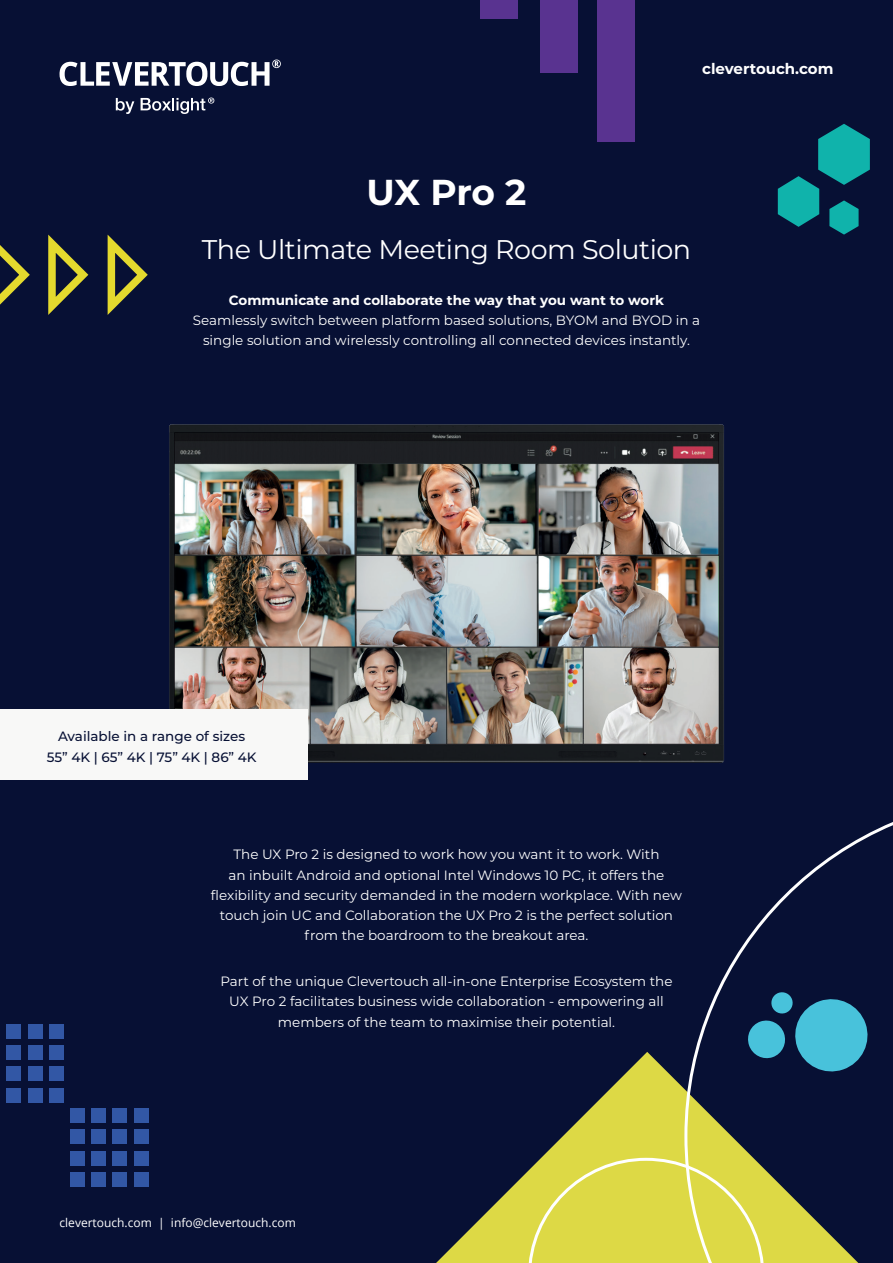
<style>
.page{position:relative;width:893px;height:1263px;background:#071034}
.page>*{position:absolute;margin:0;border:0;box-sizing:border-box;transform-origin:0 0}
.t1{font:700 36px "Montserrat";color:#fff}
.t2{font:27px "Montserrat";letter-spacing:-.015em;color:#fff}
.t3{font:700 15px "Montserrat";color:#fff}
.t4{font:13.5px/20.2px "Montserrat";color:#fff;text-align:center}
.t5{font:700 13.5px "Montserrat";color:#fff}
.t6{font:500 13.5px "Montserrat";color:#071034}
.t7{font:12px "Open Sans";color:#fff}
</style>
<div class="page">
<svg style="left:436px;top:1052px;width:248px;height:211px"></svg>
<svg style="left:778px;top:124px;width:92px;height:111px"></svg>
<div style="left:528px;top:1158px;width:156px;height:105px;background:#ddd945"></div>
<svg style="left:684px;top:822px;width:209px;height:441px"></svg>
<div style="left:597px;top:0;width:38px;height:142px;background:#593390"></div>
<div style="left:540px;top:0;width:38px;height:72px;background:#593390"></div>
<div style="left:481px;top:0;width:37px;height:18px;background:#593390"></div>
<div style="left:7px;top:1088px;width:14px;height:14px;background:#3257a5"></div>
<div style="left:28px;top:1088px;width:14px;height:14px;background:#3257a5"></div>
<div style="left:49px;top:1088px;width:15px;height:14px;background:#3257a5"></div>
<div style="left:49px;top:1024px;width:15px;height:15px;background:#3257a5"></div>
<div style="left:28px;top:1024px;width:14px;height:15px;background:#3257a5"></div>
<div style="left:7px;top:1024px;width:14px;height:15px;background:#3257a5"></div>
<div style="left:49px;top:1067px;width:15px;height:14px;background:#3257a5"></div>
<div style="left:7px;top:1067px;width:14px;height:14px;background:#3257a5"></div>
<div style="left:28px;top:1067px;width:14px;height:14px;background:#3257a5"></div>
<div style="left:49px;top:1045px;width:15px;height:15px;background:#3257a5"></div>
<div style="left:7px;top:1045px;width:14px;height:15px;background:#3257a5"></div>
<div style="left:28px;top:1045px;width:14px;height:15px;background:#3257a5"></div>
<div style="left:70px;top:1172px;width:15px;height:14px;background:#3257a5"></div>
<div style="left:91px;top:1172px;width:15px;height:14px;background:#3257a5"></div>
<div style="left:113px;top:1172px;width:14px;height:14px;background:#3257a5"></div>
<div style="left:134px;top:1172px;width:14px;height:14px;background:#3257a5"></div>
<div style="left:70px;top:1108px;width:15px;height:15px;background:#3257a5"></div>
<div style="left:134px;top:1108px;width:14px;height:15px;background:#3257a5"></div>
<div style="left:113px;top:1108px;width:14px;height:15px;background:#3257a5"></div>
<div style="left:91px;top:1108px;width:15px;height:15px;background:#3257a5"></div>
<div style="left:70px;top:1151px;width:15px;height:14px;background:#3257a5"></div>
<div style="left:134px;top:1151px;width:14px;height:14px;background:#3257a5"></div>
<div style="left:91px;top:1151px;width:15px;height:14px;background:#3257a5"></div>
<div style="left:113px;top:1151px;width:14px;height:14px;background:#3257a5"></div>
<div style="left:70px;top:1129px;width:15px;height:15px;background:#3257a5"></div>
<div style="left:134px;top:1129px;width:14px;height:15px;background:#3257a5"></div>
<div style="left:91px;top:1129px;width:15px;height:15px;background:#3257a5"></div>
<div style="left:113px;top:1129px;width:14px;height:15px;background:#3257a5"></div>
<svg style="left:746px;top:991px;width:126px;height:85px"></svg>
<svg style="left:60px;top:60px;width:221px;height:26px"></svg>
<svg style="left:116px;top:98px;width:18px;height:16px"></svg>
<svg style="left:141px;top:98px;width:73px;height:16px"></svg>
<svg style="left:108px;top:235px;width:40px;height:80px"></svg>
<svg style="left:48px;top:235px;width:40px;height:80px"></svg>
<svg style="left:0;top:245px;width:30px;height:60px"></svg>
<img style="left:169px;top:424px;width:555px;height:339px">
<div style="left:0;top:709px;width:308px;height:71px;background:#f8f8f7"></div>
<p class="t1" style="left:366px;top:166px;width:162px">UX Pro 2</p>
<p class="t3" style="left:702px;top:58px;width:133px">clevertouch.com</p>
<p class="t2" style="left:202px;top:231px;width:491px">The Ultimate Meeting Room Solution</p>
<p class="t5" style="left:229px;top:290px;width:437px">Communicate and collaborate the way that you want to work</p>
<p class="t4" style="left:193px;top:310px;width:509px">Seamlessly switch between platform based solutions, BYOM and BYOD in a single solution and wirelessly controlling all connected devices instantly.</p>
<p class="t6" style="left:58px;top:727px;width:189px">Available in a range of sizes</p>
<p class="t6" style="left:47px;top:748px;width:211px">55” 4K | 65” 4K | 75” 4K | 86” 4K</p>
<p class="t4" style="left:211px;top:844px;width:472px">The UX Pro 2 is designed to work how you want it to work. With<br>an inbuilt Android and optional Intel Windows 10 PC, it offers the flexibility and security demanded in the modern workplace. With new touch join UC and Collaboration the UX Pro 2 is the perfect solution from the boardroom to the breakout area.</p>
<p class="t4" style="left:220px;top:971px;width:454px">Part of the unique Clevertouch all-in-one Enterprise Ecosystem the<br>UX Pro 2 facilitates business wide collaboration - empowering all members of the team to maximise their potential.</p>
<p class="t7" style="left:60px;top:1214px;width:238px">clevertouch.com | info@clevertouch.com</p>
</div>
